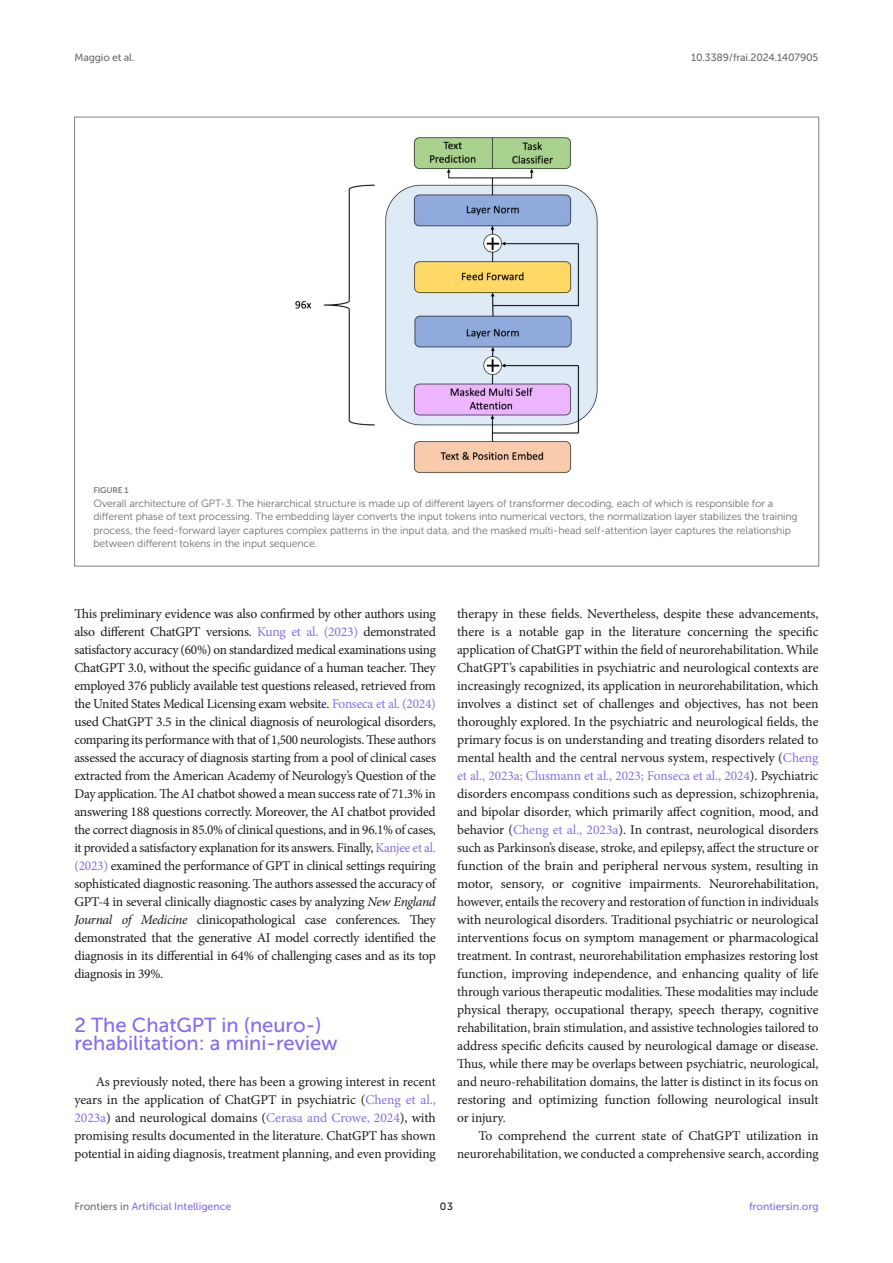
<style>
.page{position:relative;width:893px;height:1263px;background:#fff}
.page>*{position:absolute;margin:0;border:0;box-sizing:border-box;transform-origin:0 0}
.HEAD_1{font:20.25px/18px "Museo Sans 500";color:#856df0}
.TEXT_FLUSH{font:13.5px/18px "Minion Pro";letter-spacing:-.005em;color:#1b1c1b;text-align:justify}
.TEXT{font:13.5px/18px "Minion Pro";letter-spacing:-.01em;color:#1b1c1b;text-align:justify}
.FIG_LEG{font:10.5px/13.5px "Museo Sans 300";letter-spacing:-.01em;color:#706f70}
.t1{font:10.5px "Museo Sans 500";color:#856df0}
.t2{font:10.5px "Museo Sans 500";letter-spacing:-.015em;color:#706f70}
.t3{font:10.5px "Museo Sans 500";color:#1b1c1b}
.FIG_HD{font:8.25px "Museo Sans 700";letter-spacing:-.01em;color:#7e7f7f}
.s1{color:#856df0}
.s2{font-style:italic}
.s3{color:#706f70}
</style>
<div class="page">
<img style="left:295px;top:137px;width:303px;height:336px">
<p class="t2" style="left:74px;top:51px;width:62px">Maggio et al.</p>
<p class="t2" style="left:691px;top:51px;width:129px">10.3389/frai.2024.1407905</p>
<p class="FIG_HD" style="left:94px;top:486px;width:37px">FIGURE 1</p>
<p class="FIG_LEG" style="left:94px;top:496px;width:706px">Overall architecture of GPT-3. The hierarchical structure is made up of different layers of transformer decoding, each of which is responsible for a different phase of text processing. The embedding layer converts the input tokens into numerical vectors, the normalization layer stabilizes the training process, the feed-forward layer captures complex patterns in the input data, and the masked multi-head self-attention layer captures the relationship between different tokens in the input sequence.</p>
<p class="TEXT" style="left:74px;top:605px;width:363px">This preliminary evidence was also confirmed by other authors using also different ChatGPT versions. <span class="s1">Kung et al. (2023)</span> demonstrated satisfactory accuracy (60%) on standardized medical examinations using ChatGPT 3.0, without the specific guidance of a human teacher. They employed 376 publicly available test questions released, retrieved from the United States Medical Licensing exam website. <span class="s1">Fonseca et al. (2024) </span>used ChatGPT 3.5 in the clinical diagnosis of neurological disorders, comparing its performance with that of 1,500 neurologists. These authors assessed the accuracy of diagnosis starting from a pool of clinical cases extracted from the American Academy of Neurology’s Question of the Day application. The AI chatbot showed a mean success rate of 71.3% in answering 188 questions correctly. Moreover, the AI chatbot provided the correct diagnosis in 85.0% of clinical questions, and in 96.1% of cases, it provided a satisfactory explanation for its answers. Finally, <span class="s1">Kanjee et al. (2023)</span> examined the performance of GPT in clinical settings requiring sophisticated diagnostic reasoning. The authors assessed the accuracy of GPT-4 in several clinically diagnostic cases by analyzing <span class="s2">New England Journal of Medicine</span> clinicopathological case conferences. They demonstrated that the generative AI model correctly identified the diagnosis in its differential in 64% of challenging cases and as its top diagnosis in 39%.</p>
<p class="HEAD_1" style="left:74px;top:1016px;width:265px">2 The ChatGPT in (neuro-) rehabilitation: a mini-review</p>
<p class="TEXT_FLUSH" style="left:74px;top:1073px;width:363px;text-indent:21px">As previously noted, there has been a growing interest in recent years in the application of ChatGPT in psychiatric (<span class="s1">Cheng et al., 2023a</span>) and neurological domains (<span class="s1">Cerasa and Crowe, 2024</span>), with promising results documented in the literature. ChatGPT has shown potential in aiding diagnosis, treatment planning, and even providing</p>
<p class="TEXT_FLUSH" style="left:457px;top:605px;width:363px">therapy in these fields. Nevertheless, despite these advancements, there is a notable gap in the literature concerning the specific application of ChatGPT within the field of neurorehabilitation. While ChatGPT’s capabilities in psychiatric and neurological contexts are increasingly recognized, its application in neurorehabilitation, which involves a distinct set of challenges and objectives, has not been thoroughly explored. In the psychiatric and neurological fields, the primary focus is on understanding and treating disorders related to mental health and the central nervous system, respectively (<span class="s1">Cheng et al., 2023a; Clusmann et al., 2023; Fonseca et al., 2024</span>). Psychiatric disorders encompass conditions such as depression, schizophrenia, and bipolar disorder, which primarily affect cognition, mood, and behavior (<span class="s1">Cheng et al., 2023a</span>). In contrast, neurological disorders such as Parkinson’s disease, stroke, and epilepsy, affect the structure or function of the brain and peripheral nervous system, resulting in motor, sensory, or cognitive impairments. Neurorehabilitation, however, entails the recovery and restoration of function in individuals with neurological disorders. Traditional psychiatric or neurological interventions focus on symptom management or pharmacological treatment. In contrast, neurorehabilitation emphasizes restoring lost function, improving independence, and enhancing quality of life through various therapeutic modalities. These modalities may include physical therapy, occupational therapy, speech therapy, cognitive rehabilitation, brain stimulation, and assistive technologies tailored to address specific deficits caused by neurological damage or disease.<br>Thus, while there may be overlaps between psychiatric, neurological, and neuro-rehabilitation domains, the latter is distinct in its focus on restoring and optimizing function following neurological insult or injury.</p>
<p class="TEXT" style="left:457px;top:1127px;width:363px;text-align:right">To comprehend the current state of ChatGPT utilization in neurorehabilitation, we conducted a comprehensive search, according</p>
<p class="t1" style="left:74px;top:1200px;width:158px"><span class="s3">Frontiers in</span> Artificial Intelligence</p>
<p class="t3" style="left:440px;top:1200px;width:15px">03</p>
<p class="t1" style="left:749px;top:1200px;width:71px">frontiersin.org</p>
</div>
